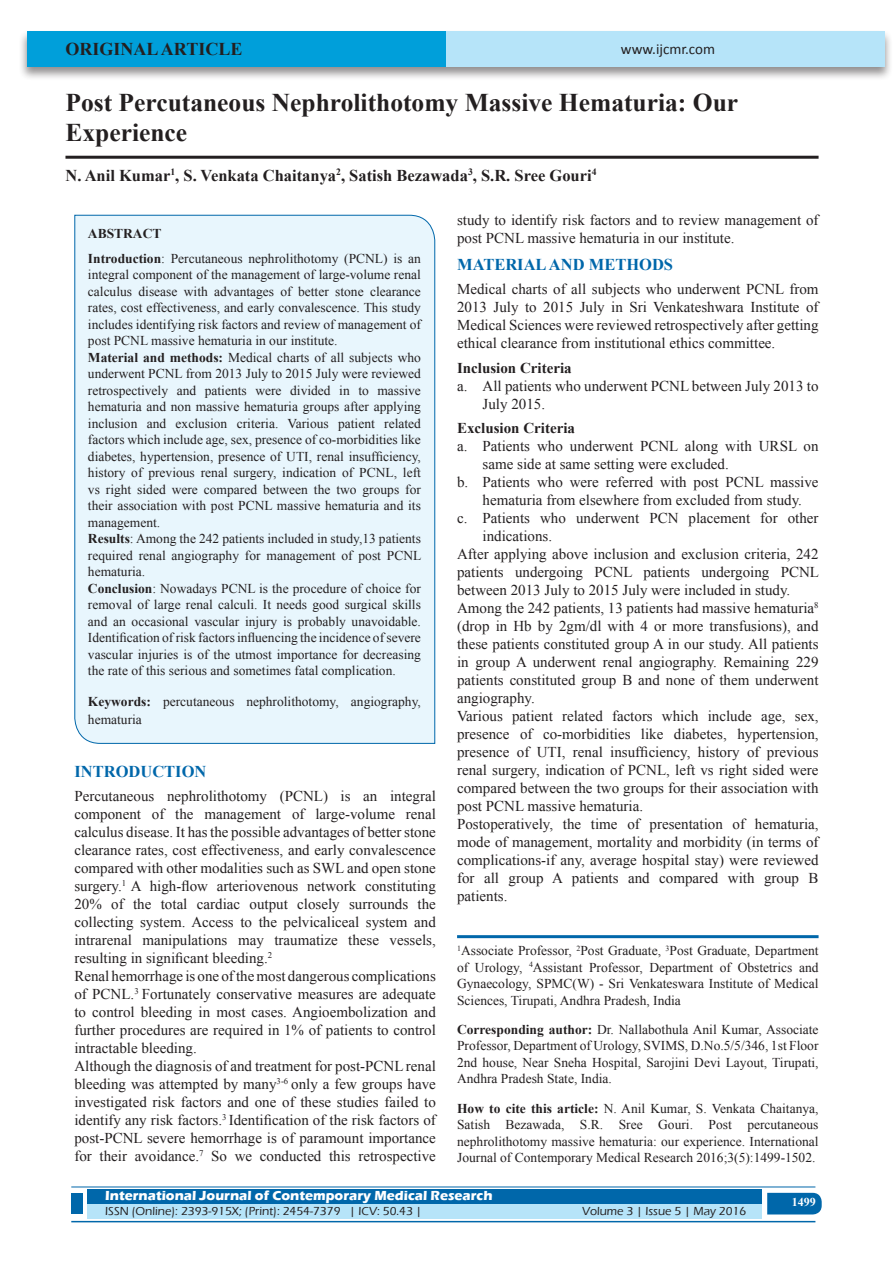
<style>
.page{position:relative;width:893px;height:1263px;background:#fff}
.page>*{position:absolute;margin:0;border:0;box-sizing:border-box;transform-origin:0 0}
.A_Title_New{font:700 25.5px/30px "Times New Roman";color:#231f20}
.AT_new{font:700 18px "Times New Roman";color:#231f20}
.AU-New{font:700 16.5px "Times New Roman";color:#231f20}
.t1{font:700 16.5px "Times New Roman";color:#0067aa}
.TX_New{font:15px/18px "Times New Roman";color:#231f20;text-align:justify}
.t2{font:700 15px "Times New Roman";color:#231f20}
.t3{font:15px "Calibri";color:#231f20}
.HTC_new{font:13.5px/16.5px "Times New Roman";color:#231f20}
.Affi_New{font:13.5px/16.5px "Times New Roman";color:#231f20;text-align:justify}
.Corresponding{font:13.5px/16.5px "Times New Roman";color:#231f20;text-align:justify}
.t4{font:700 13.5px "Eras ITC";color:#fff}
.t5{font:500 12px "Eras ITC";color:#231f20}
.t6{font:700 12px "Times New Roman";color:#fff}
.s1{font-weight:700}
</style>
<div class="page">
<div style="left:19px;top:29px;width:874px;height:52px;background:#231f20;opacity:.5"></div>
<div style="left:27px;top:31px;width:858px;height:35px;background:#b6e4f9"></div>
<div style="left:27px;top:31px;width:419px;height:35px;background:#009fda"></div>
<div style="left:87px;top:1189px;width:674px;height:15px;background:#0067aa"></div>
<div style="left:87px;top:1204px;width:674px;height:15px;background:#b6e4f9"></div>
<svg style="left:767px;top:1193px;width:55px;height:21px"></svg>
<hr style="left:71px;top:1186px;width:744px;height:1px;background:#0067aa">
<hr style="left:71px;top:1221px;width:744px;height:1px;background:#0067aa">
<div style="left:71px;top:1193px;width:12px;height:21px;background:#0067aa"></div>
<hr style="left:65px;top:156px;width:754px;height:3px;background:#231f20">
<div style="left:74px;top:214px;width:361px;height:530px;background:#e8f6fd"></div>
<hr style="left:457px;top:935px;width:362px;height:3px;background:#0067aa">
<p class="AT_new" style="left:65px;top:36px;width:178px">ORIGINAL ARTICLE</p>
<p class="t3" style="left:621px;top:40px;width:96px">www.ijcmr.com</p>
<p class="A_Title_New" style="left:65px;top:87px;width:674px">Post Percutaneous Nephrolithotomy Massive Hematuria: Our<br>Experience</p>
<p class="AU-New" style="left:65px;top:164px;width:532px">N. Anil Kumar<sup>1</sup>, S. Venkata Chaitanya<sup>2</sup>, Satish Bezawada<sup>3</sup>, S.R. Sree Gouri<sup>4</sup></p>
<p class="HTC_new" style="left:88px;top:220px;width:334px;line-height:25px"><span class="s1">ABSTRACT<br>Introduction</span>: Percutaneous nephrolithotomy (PCNL) is an</p>
<p class="HTC_new" style="left:88px;top:266px;width:335px">integral component of the management of large-volume renal calculus disease with advantages of better stone clearance rates, cost effectiveness, and early convalescence. This study includes identifying risk factors and review of management of post PCNL massive hematuria in our institute.<br><span class="s1">Material and methods:</span> Medical charts of all subjects who underwent PCNL from 2013 July to 2015 July were reviewed retrospectively and patients were divided in to massive hematuria and non massive hematuria groups after applying inclusion and exclusion criteria. Various patient related factors which include age, sex, presence of co-morbidities like diabetes, hypertension, presence of UTI, renal insufficiency, history of previous renal surgery, indication of PCNL, left vs right sided were compared between the two groups for their association with post PCNL massive hematuria and its management.<br><span class="s1">Results</span>: Among the 242 patients included in study,13 patients required renal angiography for management of post PCNL hematuria.<br><span class="s1">Conclusion</span>: Nowadays PCNL is the procedure of choice for removal of large renal calculi. It needs good surgical skills and an occasional vascular injury is probably unavoidable.<br>Identification of risk factors influencing the incidence of severe vascular injuries is of the utmost importance for decreasing the rate of this serious and sometimes fatal complication.</p>
<p class="HTC_new" style="left:88px;top:692px;width:335px;line-height:18px"><span class="s1">Keywords:</span> percutaneous nephrolithotomy, angiography, hematuria</p>
<h1 class="t1" style="left:74px;top:760px;width:133px">INTRODUCTION</h1>
<p class="TX_New" style="left:74px;top:787px;width:363px">Percutaneous nephrolithotomy (PCNL) is an integral component of the management of large-volume renal calculus disease. It has the possible advantages of better stone clearance rates, cost effectiveness, and early convalescence compared with other modalities such as SWL and open stone surgery.<sup>1</sup> A high-flow arteriovenous network constituting 20% of the total cardiac output closely surrounds the collecting system. Access to the pelvicaliceal system and intrarenal manipulations may traumatize these vessels, resulting in significant bleeding.<sup>2</sup></p>
<p class="TX_New" style="left:74px;top:967px;width:363px">Renal hemorrhage is one of the most dangerous complications of PCNL.<sup>3</sup> Fortunately conservative measures are adequate to control bleeding in most cases. Angioembolization and further procedures are required in 1% of patients to control intractable bleeding.</p>
<p class="TX_New" style="left:74px;top:1057px;width:363px">Although the diagnosis of and treatment for post-PCNL renal bleeding was attempted by many<sup>3-6</sup> only a few groups have investigated risk factors and one of these studies failed to identify any risk factors.<sup>3</sup> Identification of the risk factors of post-PCNL severe hemorrhage is of paramount importance for their avoidance.<sup>7</sup> So we conducted this retrospective</p>
<p class="TX_New" style="left:457px;top:211px;width:363px">study to identify risk factors and to review management of post PCNL massive hematuria in our institute.</p>
<h1 class="t1" style="left:457px;top:253px;width:218px">MATERIAL AND METHODS</h1>
<p class="TX_New" style="left:457px;top:280px;width:363px">Medical charts of all subjects who underwent PCNL from 2013 July to 2015 July in Sri Venkateshwara Institute of Medical Sciences were reviewed retrospectively after getting ethical clearance from institutional ethics committee.</p>
<h2 class="t2" style="left:457px;top:357px;width:116px">Inclusion Criteria</h2>
<p class="TX_New" style="left:483px;top:376px;width:337px;text-indent:-26px">a. All patients who underwent PCNL between July 2013 to<br>July 2015.</p>
<h2 class="t2" style="left:457px;top:418px;width:119px">Exclusion Criteria</h2>
<p class="TX_New" style="left:483px;top:437px;width:337px;text-indent:-26px">a. Patients who underwent PCNL along with URSL on same side at same setting were excluded.</p>
<p class="TX_New" style="left:457px;top:473px;width:363px;text-align:center">b. Patients who were referred with post PCNL massive hematuria from elsewhere from excluded from study.</p>
<p class="TX_New" style="left:483px;top:509px;width:337px;text-indent:-26px">c. Patients who underwent PCN placement for other indications.</p>
<p class="TX_New" style="left:457px;top:545px;width:364px">After applying above inclusion and exclusion criteria, 242 patients undergoing PCNL patients undergoing PCNL between 2013 July to 2015 July were included in study.</p>
<p class="TX_New" style="left:457px;top:599px;width:363px">Among the 242 patients, 13 patients had massive hematuria<sup>8 </sup>(drop in Hb by 2gm/dl with 4 or more transfusions), and these patients constituted group A in our study. All patients in group A underwent renal angiography. Remaining 229 patients constituted group B and none of them underwent angiography.</p>
<p class="TX_New" style="left:457px;top:707px;width:363px">Various patient related factors which include age, sex, presence of co-morbidities like diabetes, hypertension, presence of UTI, renal insufficiency, history of previous renal surgery, indication of PCNL, left vs right sided were compared between the two groups for their association with post PCNL massive hematuria.</p>
<p class="TX_New" style="left:457px;top:815px;width:363px">Postoperatively, the time of presentation of hematuria, mode of management, mortality and morbidity (in terms of complications-if any, average hospital stay) were reviewed for all group A patients and compared with group B patients.</p>
<p class="Affi_New" style="left:457px;top:942px;width:363px"><sup>1</sup>Associate Professor, <sup>2</sup>Post Graduate, <sup>3</sup>Post Graduate, Department of Urology, <sup>4</sup>Assistant Professor, Department of Obstetrics and Gynaecology, SPMC(W) - Sri Venkateswara Institute of Medical Sciences, Tirupati, Andhra Pradesh, India</p>
<p class="Corresponding" style="left:457px;top:1021px;width:363px"><span class="s1">Corresponding author:</span> Dr. Nallabothula Anil Kumar, Associate Professor, Department of Urology, SVIMS, D.No.5/5/346, 1st Floor 2nd house, Near Sneha Hospital, Sarojini Devi Layout, Tirupati, Andhra Pradesh State, India.</p>
<p class="HTC_new" style="left:457px;top:1100px;width:363px;text-align:justify"><span class="s1">How to cite this article:</span> N. Anil Kumar, S. Venkata Chaitanya, Satish Bezawada, S.R. Sree Gouri. Post percutaneous nephrolithotomy massive hematuria: our experience. International Journal of Contemporary Medical Research 2016;3(5):1499-1502.</p>
<p class="t4" style="left:105px;top:1188px;width:389px">International Journal of Contemporary Medical Research</p>
<p class="t5" style="left:105px;top:1204px;width:318px">ISSN (Online): 2393-915X; (Print): 2454-7379 | ICV: 50.43 |</p>
<p class="t5" style="left:582px;top:1204px;width:166px">Volume 3 | Issue 5 | May 2016</p>
<h4 class="t6" style="left:792px;top:1194px;width:25px">1499</h4>
</div>
